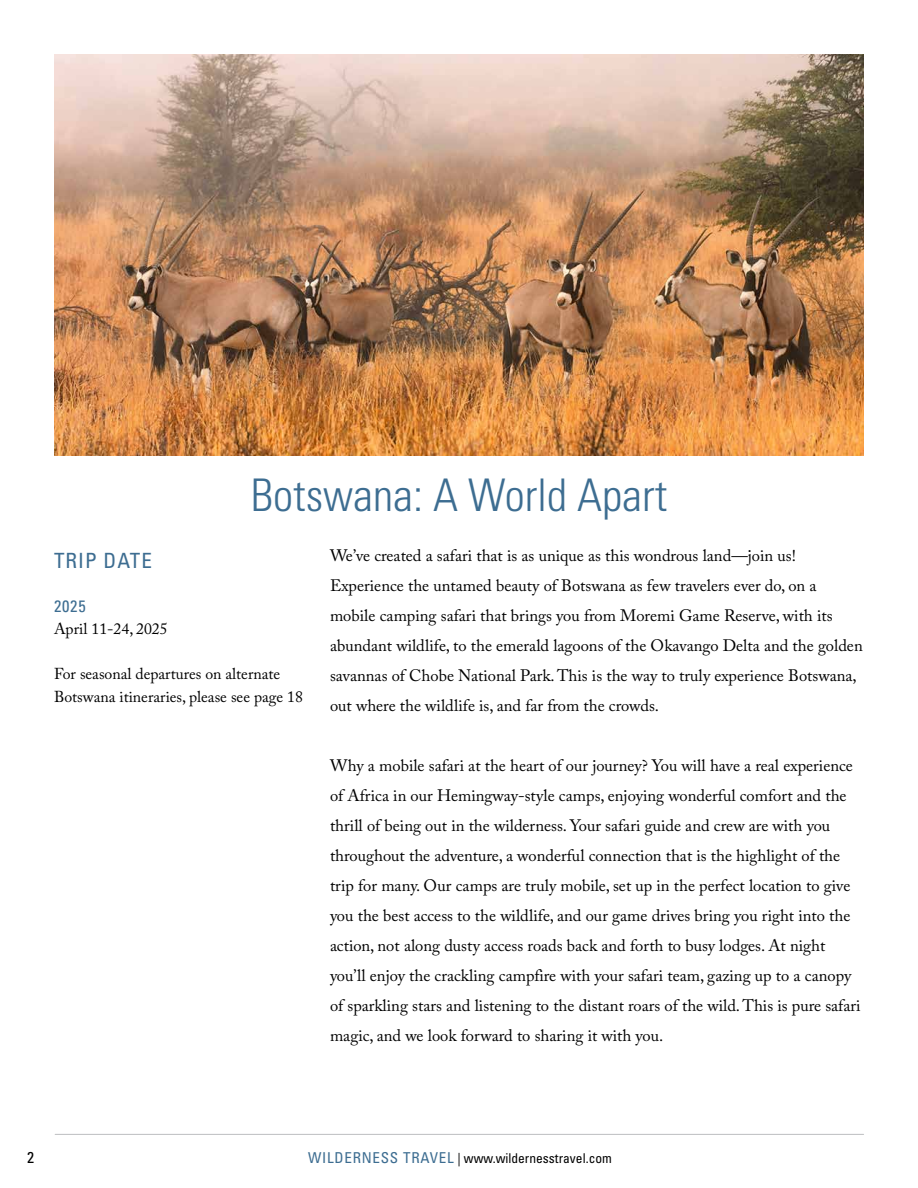
<style>
.page{position:relative;width:918px;height:1188px;background:#fff}
.page>*{position:absolute;margin:0;border:0;box-sizing:border-box;transform-origin:0 0}
.t1{font:300 condensed 45px "Univers LT Std";color:#3d6d91}
.t2{font:condensed 21px "Univers LT Std";letter-spacing:.05em;color:#3d6d91}
.t3{font:16.5px/30px "Adobe Caslon Pro";color:#000}
.t4{font:condensed 16.5px "Univers LT Std";color:#3d6d91}
.t5{font:15.75px/22.5px "Adobe Caslon Pro";color:#000}
.t6{font:condensed 15.75px "Univers LT Std";color:#000}
.t7{font:condensed 13.5px "Univers LT Std";color:#000}
.s1{font-size:15px;color:#3d6d91}
</style>
<div class="page">
<hr style="left:55px;top:1134px;width:809px;height:1px;background:#bcbec0">
<img style="left:54px;top:54px;width:810px;height:402px">
<h1 class="t1" style="left:251px;top:468px;width:418px">Botswana: A World Apart</h1>
<p class="t2" style="left:54px;top:548px;width:99px">TRIP DATE</p>
<p class="t4" style="left:54px;top:595px;width:33px">2025</p>
<p class="t5" style="left:54px;top:618px;width:115px">April 11-24, 2025</p>
<p class="t5" style="left:54px;top:663px;width:250px">For seasonal departures on alternate<br>Botswana itineraries, please see page 18</p>
<p class="t3" style="left:330px;top:540px;width:534px">We’ve created a safari that is as unique as this wondrous land—join us!<br>Experience the untamed beauty of Botswana as few travelers ever do, on a mobile camping safari that brings you from Moremi Game Reserve, with its abundant wildlife, to the emerald lagoons of the Okavango Delta and the golden savannas of Chobe National Park. This is the way to truly experience Botswana, out where the wildlife is, and far from the crowds.</p>
<p class="t3" style="left:330px;top:750px;width:532px">Why a mobile safari at the heart of our journey? You will have a real experience of Africa in our Hemingway-style camps, enjoying wonderful comfort and the thrill of being out in the wilderness. Your safari guide and crew are with you throughout the adventure, a wonderful connection that is the highlight of the trip for many. Our camps are truly mobile, set up in the perfect location to give you the best access to the wildlife, and our game drives bring you right into the action, not along dusty access roads back and forth to busy lodges. At night you’ll enjoy the crackling campfire with your safari team, gazing up to a canopy of sparkling stars and listening to the distant roars of the wild. This is pure safari magic, and we look forward to sharing it with you.</p>
<p class="t6" style="left:27px;top:1148px;width:8px">2</p>
<p class="t7" style="left:308px;top:1150px;width:305px"><span class="s1">WILDERNESS TRAVEL</span> | www.wildernesstravel.com</p>
</div>
